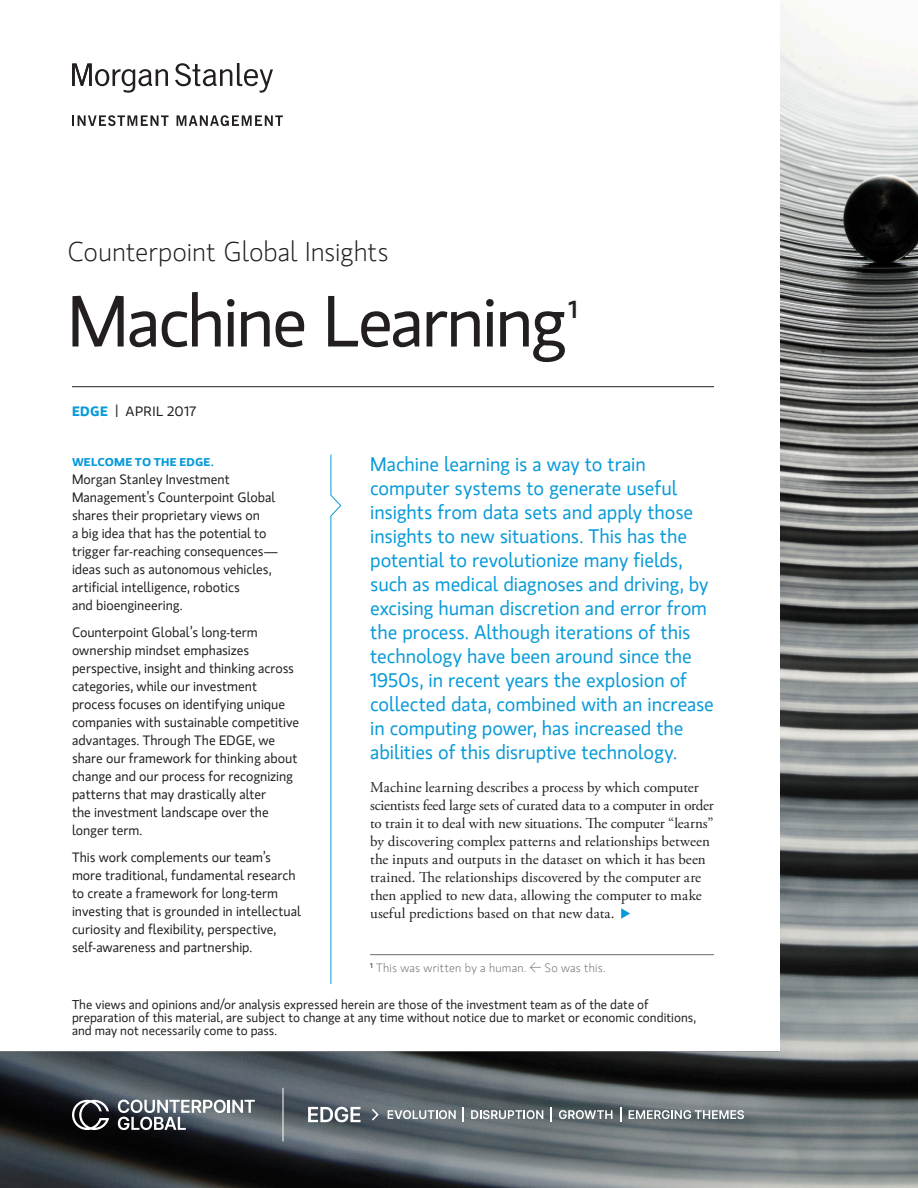
<style>
.page{position:relative;width:918px;height:1188px;background:#fff}
.page>*{position:absolute;margin:0;border:0;box-sizing:border-box;transform-origin:0 0}
.Title__48{font:72px "MS Gloriola II Std";letter-spacing:-.035em;color:#231f20}
.Title__48-2{font:300 27px "MS Gloriola II Std";letter-spacing:-.005em;color:#231f20}
.Title__48-3{font:500 24.45px "MS Gloriola II Std";color:#231f20}
.Intro_G_12_Light_Blu{font:19.5px/24px "MS Gloriola II Std";letter-spacing:-.005em;color:#089ad9}
.Body_1st{font:15px/18px "Adobe Garamond Pro";letter-spacing:-.005em;color:#231f20}
.Body__G-Reg__1st{font:13.5px/18px "MS Gloriola II Std";color:#231f20}
.Business_Capability{font:13.5px "MS Gloriola II Std";letter-spacing:.02em;color:#231f20;scale:1.05 1}
.Body__G-Reg__1st-2{font:12.75px/12.8px "MS Gloriola II Std";color:#231f20}
.Footnote{font:300 12px "MS Gloriola II Std";letter-spacing:.02em;color:#69696c}
.Body__G-Reg__1st-3{font:700 11.25px "MS Gloriola II Std";letter-spacing:.02em;color:#089ad9;scale:1.1 1}
.s1{font-weight:700;color:#089ad9}
</style>
<div class="page">
<img style="left:0;top:27px;width:918px;height:1161px">
<hr style="left:283px;top:1088px;width:1px;height:54px;background:#fff">
<svg style="left:308px;top:1107px;width:53px;height:15px"></svg>
<svg style="left:72px;top:1100px;width:37px;height:30px"></svg>
<svg style="left:118px;top:1100px;width:137px;height:30px"></svg>
<svg style="left:370px;top:1107px;width:10px;height:15px"></svg>
<svg style="left:388px;top:1110px;width:68px;height:9px"></svg>
<svg style="left:463px;top:1107px;width:1px;height:15px"></svg>
<svg style="left:471px;top:1110px;width:72px;height:9px"></svg>
<svg style="left:551px;top:1107px;width:1px;height:15px"></svg>
<svg style="left:559px;top:1110px;width:53px;height:9px"></svg>
<svg style="left:620px;top:1107px;width:1px;height:15px"></svg>
<svg style="left:629px;top:1110px;width:115px;height:9px"></svg>
<p class="Title__48-2" style="left:68px;top:234px;width:323px">Counterpoint Global Insights</p>
<p class="Title__48" style="left:68px;top:272px;width:501px">Machine Learning</p>
<p class="Title__48-3" style="left:568px;top:292px;width:10px">1</p>
<p class="Business_Capability" style="left:72px;top:402px;width:120px"><span class="s1">EDGE</span> | APRIL 2017</p>
<p class="Body__G-Reg__1st-3" style="left:72px;top:454px;width:131px">WELCOME TO THE EDGE.</p>
<p class="Body__G-Reg__1st" style="left:72px;top:470px;width:208px">Morgan Stanley Investment<br>Management’s Counterpoint Global shares their proprietary views on<br>a big idea that has the potential to trigger far-reaching consequences— ideas such as autonomous vehicles, artificial intelligence, robotics<br>and bioengineering.</p>
<p class="Body__G-Reg__1st" style="left:72px;top:623px;width:229px">Counterpoint Global’s long-term ownership mindset emphasizes perspective, insight and thinking across categories, while our investment process focuses on identifying unique companies with sustainable competitive advantages. Through The EDGE, we share our framework for thinking about change and our process for recognizing patterns that may drastically alter<br>the investment landscape over the longer term.</p>
<p class="Body__G-Reg__1st" style="left:72px;top:848px;width:230px">This work complements our team’s more traditional, fundamental research to create a framework for long-term investing that is grounded in intellectual curiosity and flexibility, perspective, self-awareness and partnership.</p>
<p class="Intro_G_12_Light_Blu" style="left:370px;top:451px;width:345px">Machine learning is a way to train computer systems to generate useful insights from data sets and apply those insights to new situations. This has the potential to revolutionize many fields, such as medical diagnoses and driving, by excising human discretion and error from the process. Although iterations of this technology have been around since the 1950s, in recent years the explosion of collected data, combined with an increase in computing power, has increased the abilities of this disruptive technology.</p>
<p class="Body_1st" style="left:370px;top:779px;width:345px">Machine learning describes a process by which computer scientists feed large sets of curated data to a computer in order to train it to deal with new situations. The computer “learns” by discovering complex patterns and relationships between the inputs and outputs in the dataset on which it has been trained. The relationships discovered by the computer are then applied to new data, allowing the computer to make useful predictions based on that new data.</p>
<p class="Footnote" style="left:370px;top:960px;width:237px"><sup>1</sup> This was written by a human. ← So was this.</p>
<p class="Body__G-Reg__1st-2" style="left:72px;top:998px;width:626px">The views and opinions and/or analysis expressed herein are those of the investment team as of the date of preparation of this material, are subject to change at any time without notice due to market or economic conditions, and may not necessarily come to pass.</p>
</div>
